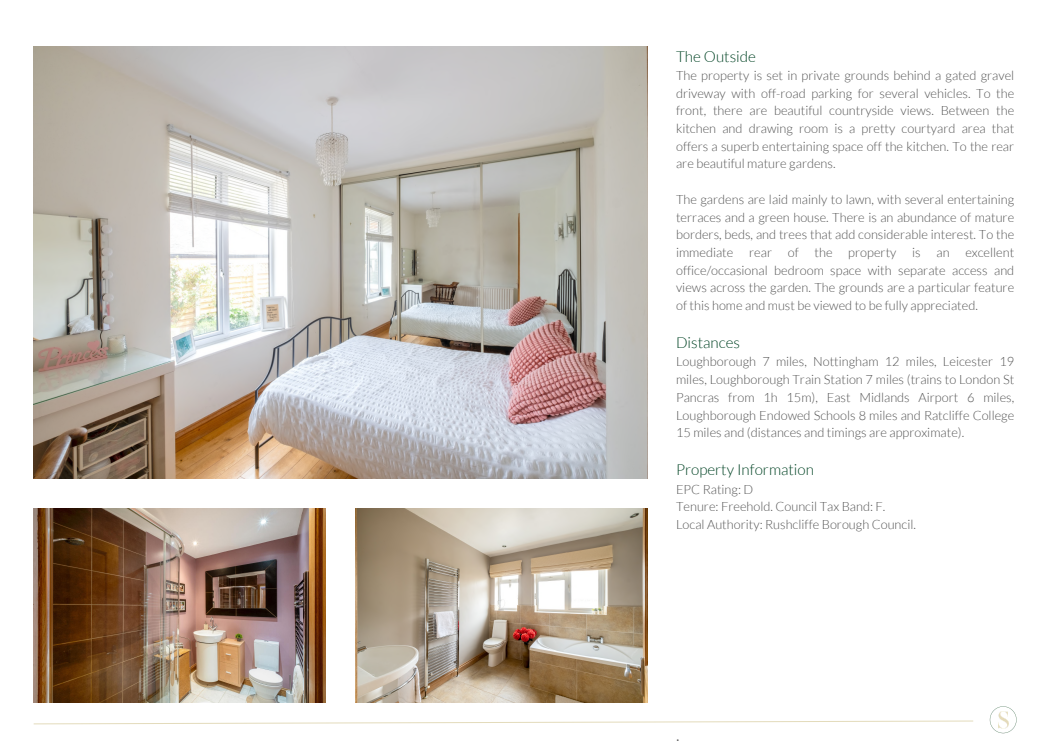
<style>
.page{position:relative;width:1053px;height:744px;background:#fff}
.page>*{position:absolute;margin:0;border:0;box-sizing:border-box;transform-origin:0 0}
.t1{font:300 17.6px "Lato";color:#545454}
.t2{font:300 15.2px "Lato";color:#004324}
.t3{font:300 12.8px/17.7px "Lato";color:#545454;text-align:justify}
</style>
<div class="page">
<img style="left:34px;top:47px;width:613px;height:431px">
<img style="left:34px;top:509px;width:291px;height:194px">
<img style="left:355px;top:509px;width:292px;height:194px">
<svg style="left:33px;top:720px;width:940px;height:5px"></svg>
<img style="left:989px;top:706px;width:28px;height:28px">
<p class="t2" style="left:676px;top:47px;width:81px">The Outside</p>
<p class="t3" style="left:676px;top:66px;width:339px">The property is set in private grounds behind a gated gravel driveway with off-road parking for several vehicles. To the front, there are beautiful countryside views. Between the kitchen and drawing room is a pretty courtyard area that offers a superb entertaining space off the kitchen. To the rear are beautiful mature gardens.</p>
<p class="t3" style="left:676px;top:190px;width:339px">The gardens are laid mainly to lawn, with several entertaining terraces and a green house. There is an abundance of mature borders, beds, and trees that add considerable interest. To the immediate rear of the property is an excellent office/occasional bedroom space with separate access and views across the garden. The grounds are a particular feature of this home and must be viewed to be fully appreciated.</p>
<p class="t2" style="left:676px;top:333px;width:65px">Distances</p>
<p class="t3" style="left:676px;top:353px;width:339px">Loughborough 7 miles, Nottingham 12 miles, Leicester 19 miles, Loughborough Train Station 7 miles (trains to London St Pancras from 1h 15m), East Midlands Airport 6 miles, Loughborough Endowed Schools 8 miles and Ratcliffe College 15 miles and (distances and timings are approximate).</p>
<p class="t2" style="left:676px;top:460px;width:139px">Property Information</p>
<p class="t3" style="left:676px;top:480px;width:241px;text-align:left">EPC Rating: D<br>Tenure: Freehold. Council Tax Band: F.<br>Local Authority: Rushcliffe Borough Council.</p>
<h1 class="t1" style="left:676px;top:724px;width:5px">.</h1>
</div>
